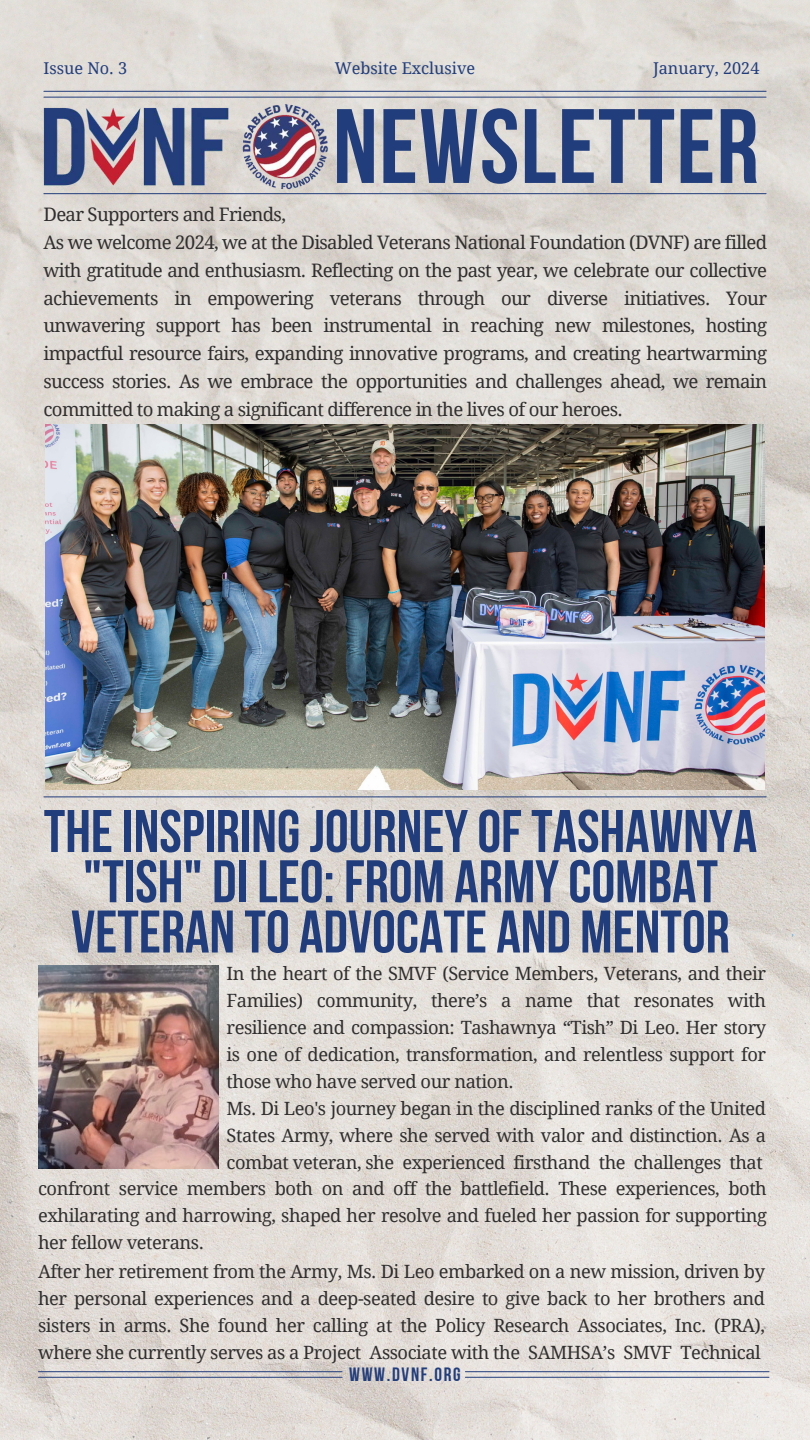
<style>
.page{position:relative;width:810px;height:1440px;background:#fff}
.page>*{position:absolute;margin:0;border:0;box-sizing:border-box;transform-origin:0 0}
.t1{font:105.5px "Bebas Neue Cyrillic";letter-spacing:.01em;color:#223d7b}
.t2{font:60px/50.2px "Bebas Neue Cyrillic";color:#223d7b;text-align:center}
.t3{font:19.2px "Bebas Neue Cyrillic";letter-spacing:.09em;color:#223d7b}
.t4{font:18.6px/27.8px "Droid Serif";letter-spacing:-.035em;color:#302e2e}
.t5{font:18.3px "Droid Serif";letter-spacing:-.025em;color:#302e2e}
.t6{font:16.3px "Droid Serif";color:#223d7b}
</style>
<div class="page">
<img style="left:0;top:0;width:810px;height:1440px">
<hr style="left:44px;top:193px;width:722px;height:1px;background:#223d7b">
<hr style="left:44px;top:97px;width:722px;height:1px;background:#223d7b">
<hr style="left:44px;top:91px;width:722px;height:1px;background:#223d7b">
<img style="left:45px;top:425px;width:720px;height:365px">
<hr style="left:44px;top:797px;width:722px;height:1px;background:#223d7b">
<img style="left:35px;top:101px;width:302px;height:92px">
<hr style="left:38px;top:1377px;width:304px;height:1px;background:#223d7b">
<hr style="left:38px;top:1371px;width:304px;height:1px;background:#223d7b">
<hr style="left:465px;top:1377px;width:304px;height:1px;background:#223d7b">
<hr style="left:465px;top:1371px;width:304px;height:1px;background:#223d7b">
<img style="left:38px;top:965px;width:181px;height:204px">
<p class="t6" style="left:44px;top:57px;width:85px">Issue No. 3</p>
<p class="t6" style="left:335px;top:57px;width:142px">Website Exclusive</p>
<p class="t6" style="left:653px;top:57px;width:108px">January, 2024</p>
<h1 class="t1" style="left:333px;top:88px;width:427px">NEWSLETTER</h1>
<p class="t4" style="left:44px;top:200px;width:725px">Dear Supporters and Friends,<br>As we welcome 2024, we at the Disabled Veterans National Foundation (DVNF) are filled with gratitude and enthusiasm. Reflecting on the past year, we celebrate our collective achievements in empowering veterans through our diverse initiatives. Your unwavering support has been instrumental in reaching new milestones, hosting impactful resource fairs, expanding innovative programs, and creating heartwarming success stories. As we embrace the opportunities and challenges ahead, we remain committed to making a significant difference in the lives of our heroes.</p>
<h2 class="t2" style="left:44px;top:806px;width:715px">THE INSPIRING JOURNEY OF TASHAWNYA "TISH" DI LEO: FROM ARMY COMBAT<br>VETERAN TO ADVOCATE AND MENTOR</h2>
<p class="t5" style="left:227px;top:961px;width:541px">In the heart of the SMVF (Service Members, Veterans, and their</p>
<p class="t5" style="left:227px;top:988px;width:541px">Families) community, there’s a name that resonates with</p>
<p class="t5" style="left:227px;top:1015px;width:541px">resilience and compassion: Tashawnya “Tish” Di Leo. Her story</p>
<p class="t5" style="left:227px;top:1042px;width:541px">is one of dedication, transformation, and relentless support for</p>
<p class="t5" style="left:227px;top:1069px;width:289px">those who have served our nation.</p>
<p class="t5" style="left:227px;top:1096px;width:541px">Ms. Di Leo's journey began in the disciplined ranks of the United</p>
<p class="t5" style="left:227px;top:1123px;width:541px">States Army, where she served with valor and distinction. As a</p>
<p class="t5" style="left:227px;top:1150px;width:538px">combat veteran, she experienced firsthand the challenges that</p>
<p class="t5" style="left:38px;top:1176px;width:730px">confront service members both on and off the battlefield. These experiences, both</p>
<p class="t5" style="left:38px;top:1203px;width:730px">exhilarating and harrowing, shaped her resolve and fueled her passion for supporting</p>
<p class="t5" style="left:38px;top:1230px;width:167px">her fellow veterans.</p>
<p class="t5" style="left:38px;top:1259px;width:728px">After her retirement from the Army, Ms. Di Leo embarked on a new mission, driven by</p>
<p class="t5" style="left:38px;top:1286px;width:729px">her personal experiences and a deep-seated desire to give back to her brothers and</p>
<p class="t5" style="left:38px;top:1313px;width:728px">sisters in arms. She found her calling at the Policy Research Associates, Inc. (PRA),</p>
<p class="t5" style="left:38px;top:1340px;width:724px">where she currently serves as a Project Associate with the SAMHSA’s SMVF Technical</p>
<p class="t3" style="left:349px;top:1364px;width:113px">WWW.DVNF.ORG</p>
</div>
